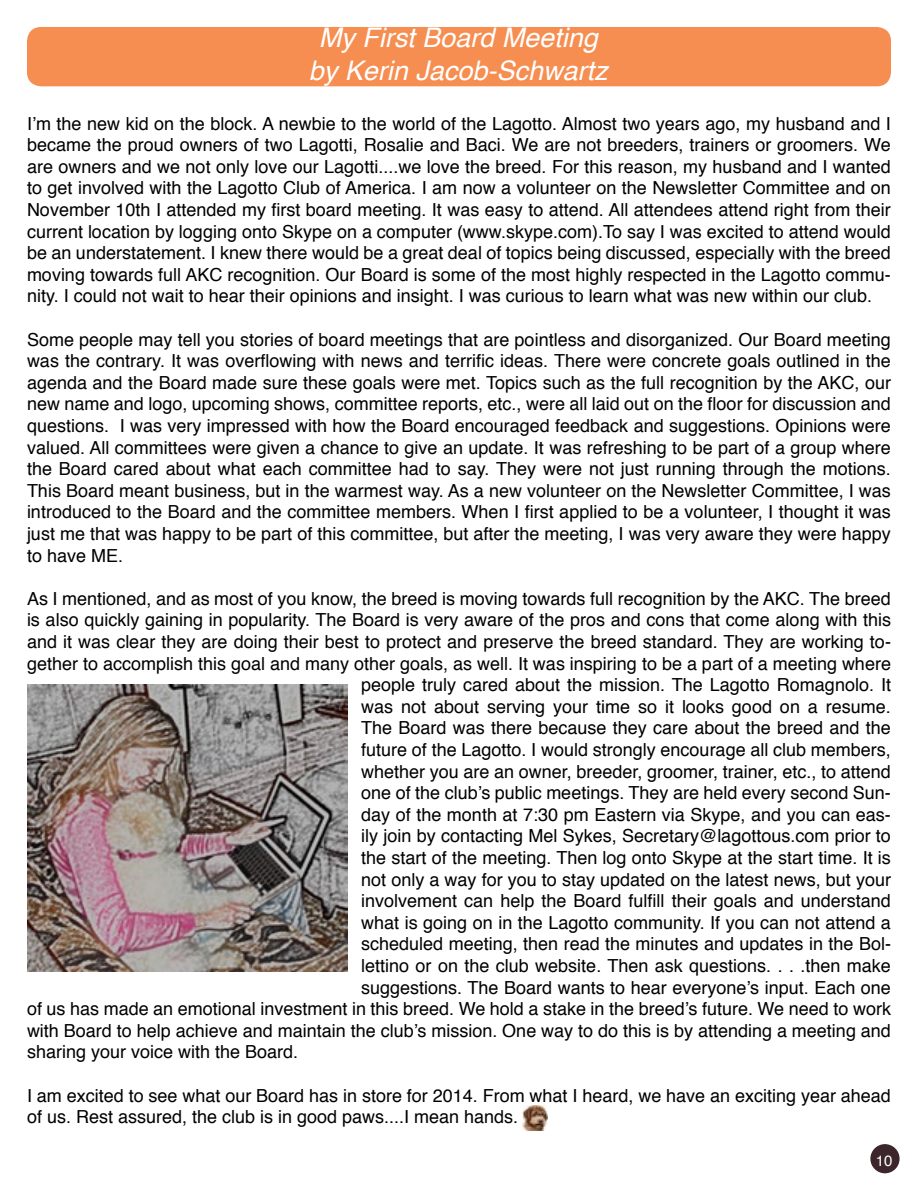
<style>
.page{position:relative;width:918px;height:1188px;background:#fff}
.page>*{position:absolute;margin:0;border:0;box-sizing:border-box;transform-origin:0 0}
.t1{font:italic 27px/32.4px "Helvetica";color:#fff;text-align:center}
.t2{font:18px/21.6px "Helvetica";color:#000;text-align:justify}
.t3{font:15px "Helvetica";color:#fff}
</style>
<div class="page">
<div style="left:27px;top:27px;width:864px;height:59px;background:#f68e51;border-radius:14px"></div>
<img style="left:27px;top:684px;width:321px;height:288px">
<img style="left:522px;top:1105px;width:25px;height:26px">
<div style="left:871px;top:1145px;width:28px;height:28px;background:#3d262b;border-radius:50%"></div>
<div style="left:870px;top:1144px;width:30px;height:29px;border:2px solid #3d262b;border-radius:50%"></div>
<h1 class="t1" style="left:309px;top:22px;width:300px">My First Board Meeting by Kerin Jacob-Schwartz</h1>
<p class="t2" style="left:27px;top:113px;width:865px">I’m the new kid on the block. A newbie to the world of the Lagotto. Almost two years ago, my husband and I became the proud owners of two Lagotti, Rosalie and Baci. We are not breeders, trainers or groomers. We are owners and we not only love our Lagotti....we love the breed. For this reason, my husband and I wanted to get involved with the Lagotto Club of America. I am now a volunteer on the Newsletter Committee and on November 10th I attended my first board meeting. It was easy to attend. All attendees attend right from their current location by logging onto Skype on a computer (www.skype.com).To say I was excited to attend would be an understatement. I knew there would be a great deal of topics being discussed, especially with the breed moving towards full AKC recognition. Our Board is some of the most highly respected in the Lagotto commu&shy;nity. I could not wait to hear their opinions and insight. I was curious to learn what was new within our club.</p>
<p class="t2" style="left:27px;top:329px;width:866px">Some people may tell you stories of board meetings that are pointless and disorganized. Our Board meeting was the contrary. It was overflowing with news and terrific ideas. There were concrete goals outlined in the agenda and the Board made sure these goals were met. Topics such as the full recognition by the AKC, our new name and logo, upcoming shows, committee reports, etc., were all laid out on the floor for discussion and questions. I was very impressed with how the Board encouraged feedback and suggestions. Opinions were valued. All committees were given a chance to give an update. It was refreshing to be part of a group where the Board cared about what each committee had to say. They were not just running through the motions.<br>This Board meant business, but in the warmest way. As a new volunteer on the Newsletter Committee, I was introduced to the Board and the committee members. When I first applied to be a volunteer, I thought it was just me that was happy to be part of this committee, but after the meeting, I was very aware they were happy to have ME.</p>
<p class="t2" style="left:27px;top:588px;width:865px">As I mentioned, and as most of you know, the breed is moving towards full recognition by the AKC. The breed</p>
<p class="t2" style="left:27px;top:610px;width:866px">is also quickly gaining in popularity. The Board is very aware of the pros and cons that come along with this</p>
<p class="t2" style="left:27px;top:631px;width:865px">and it was clear they are doing their best to protect and preserve the breed standard. They are working to-</p>
<p class="t2" style="left:27px;top:653px;width:866px">gether to accomplish this goal and many other goals, as well. It was inspiring to be a part of a meeting where</p>
<p class="t2" style="left:361px;top:675px;width:531px">people truly cared about the mission. The Lagotto Romagnolo. It</p>
<p class="t2" style="left:361px;top:696px;width:531px">was not about serving your time so it looks good on a resume.</p>
<p class="t2" style="left:361px;top:718px;width:531px">The Board was there because they care about the breed and the</p>
<p class="t2" style="left:361px;top:739px;width:531px">future of the Lagotto. I would strongly encourage all club members,</p>
<p class="t2" style="left:361px;top:761px;width:531px">whether you are an owner, breeder, groomer, trainer, etc., to attend</p>
<p class="t2" style="left:361px;top:783px;width:531px">one of the club’s public meetings. They are held every second Sun-</p>
<p class="t2" style="left:361px;top:804px;width:531px">day of the month at 7:30 pm Eastern via Skype, and you can eas-</p>
<p class="t2" style="left:361px;top:826px;width:531px">ily join by contacting Mel Sykes, Secretary@lagottous.com prior to</p>
<p class="t2" style="left:361px;top:847px;width:531px">the start of the meeting. Then log onto Skype at the start time. It is</p>
<p class="t2" style="left:361px;top:869px;width:531px">not only a way for you to stay updated on the latest news, but your</p>
<p class="t2" style="left:361px;top:891px;width:531px">involvement can help the Board fulfill their goals and understand</p>
<p class="t2" style="left:361px;top:912px;width:531px">what is going on in the Lagotto community. If you can not attend a</p>
<p class="t2" style="left:361px;top:934px;width:531px">scheduled meeting, then read the minutes and updates in the Bol-</p>
<p class="t2" style="left:361px;top:955px;width:531px">lettino or on the club website. Then ask questions. . . .then make</p>
<p class="t2" style="left:361px;top:977px;width:531px">suggestions. The Board wants to hear everyone’s input. Each one</p>
<p class="t2" style="left:27px;top:999px;width:866px">of us has made an emotional investment in this breed. We hold a stake in the breed’s future. We need to work</p>
<p class="t2" style="left:27px;top:1020px;width:865px">with Board to help achieve and maintain the club’s mission. One way to do this is by attending a meeting and</p>
<p class="t2" style="left:27px;top:1042px;width:273px">sharing your voice with the Board.</p>
<p class="t2" style="left:27px;top:1085px;width:865px">I am excited to see what our Board has in store for 2014. From what I heard, we have an exciting year ahead of us. Rest assured, the club is in good paws....I mean hands.</p>
<p class="t3" style="left:876px;top:1149px;width:18px">10</p>
</div>
